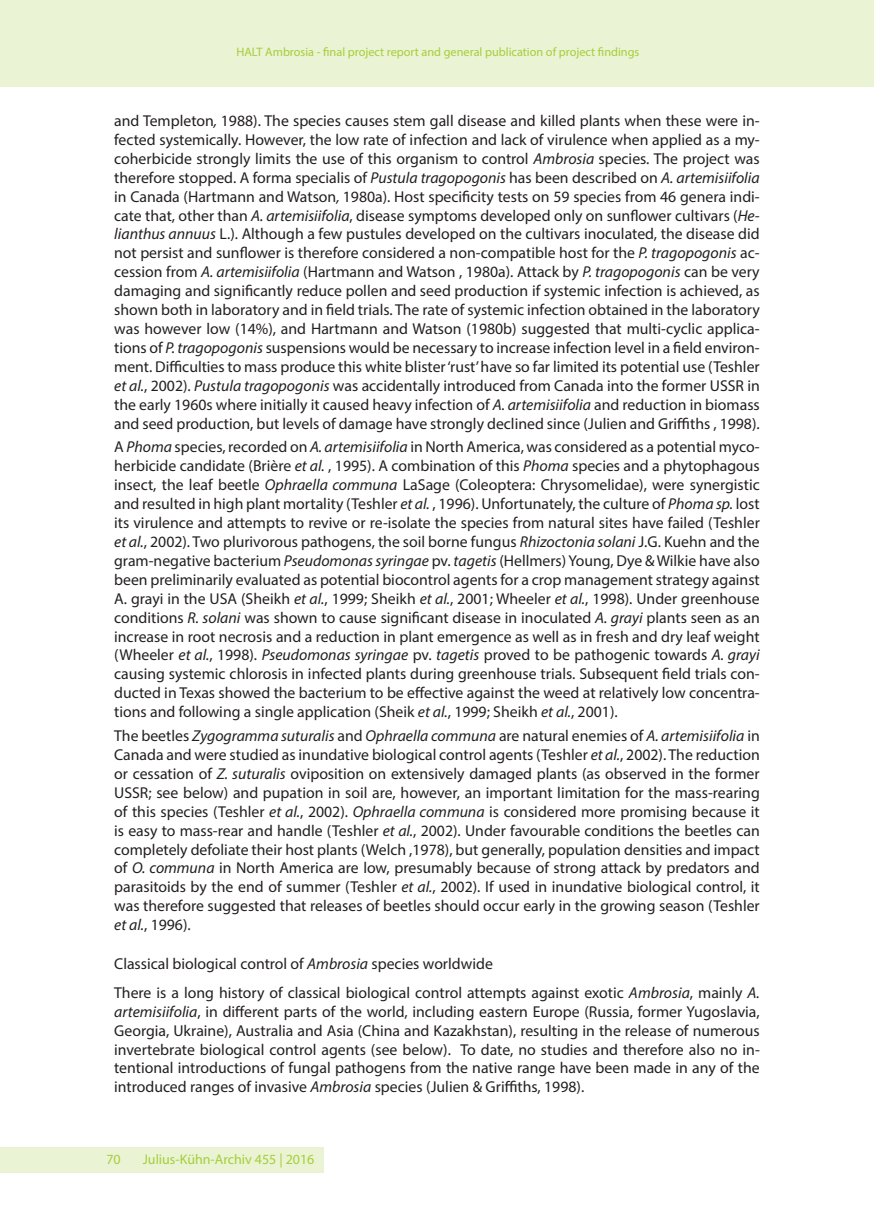
<style>
.page{position:relative;width:874px;height:1221px;background:#fff}
.page>*{position:absolute;margin:0;border:0;box-sizing:border-box;transform-origin:0 0}
.t1{font:15.75px/18.9px "Myriad Pro";color:#231f20;text-align:justify}
.t2{font:14px "Myriad Pro";color:#a6ce39}
.t3{font:12.25px "Myriad Pro";color:#a6ce39}
.s1{font-style:italic}
</style>
<div class="page">
<div style="left:0;top:0;width:857px;height:87px;background:#eaf3d4"></div>
<div style="left:858px;top:0;width:15px;height:87px;background:#eaf3d4"></div>
<div style="left:0;top:1147px;width:323px;height:25px;background:#eaf3d4"></div>
<p class="t3" style="left:236px;top:44px;width:404px">HALT Ambrosia - final project report and general publication of project findings</p>
<p class="t1" style="left:114px;top:111px;width:646px">and Templeton<span class="s1">,</span> 1988). The species causes stem gall disease and killed plants when these were in&shy;fected systemically. However, the low rate of infection and lack of virulence when applied as a my&shy;coherbicide strongly limits the use of this organism to control <span class="s1">Ambrosia</span> species. The project was therefore stopped. A forma specialis of <span class="s1">Pustula tragopogonis</span> has been described on <span class="s1">A. artemisiifolia </span>in Canada (Hartmann and Watson<span class="s1">,</span> 1980a). Host specificity tests on 59 species from 46 genera indi&shy;cate that, other than <span class="s1">A. artemisiifolia</span>, disease symptoms developed only on sunflower cultivars (<span class="s1">He&shy;lianthus annuus</span> L.). Although a few pustules developed on the cultivars inoculated, the disease did not persist and sunflower is therefore considered a non-compatible host for the <span class="s1">P. tragopogonis</span> ac&shy;cession from <span class="s1">A. artemisiifolia</span> (Hartmann and Watson , 1980a). Attack by <span class="s1">P. tragopogonis</span> can be very damaging and significantly reduce pollen and seed production if systemic infection is achieved, as shown both in laboratory and in field trials. The rate of systemic infection obtained in the laboratory was however low (14%), and Hartmann and Watson (1980b) suggested that multi-cyclic applica&shy;tions of <span class="s1">P. tragopogonis</span> suspensions would be necessary to increase infection level in a field environ&shy;ment. Difficulties to mass produce this white blister ‘rust’ have so far limited its potential use (Teshler <span class="s1">et al.</span>, 2002). <span class="s1">Pustula tragopogonis</span> was accidentally introduced from Canada into the former USSR in the early 1960s where initially it caused heavy infection of <span class="s1">A. artemisiifolia</span> and reduction in biomass and seed production, but levels of damage have strongly declined since (Julien and Griffiths , 1998).</p>
<p class="t1" style="left:114px;top:437px;width:646px">A <span class="s1">Phoma</span> species, recorded on <span class="s1">A. artemisiifolia</span> in North America, was considered as a potential myco&shy;herbicide candidate (Brière <span class="s1">et al.</span> , 1995). A combination of this <span class="s1">Phoma</span> species and a phytophagous insect, the leaf beetle <span class="s1">Ophraella communa</span> LaSage (Coleoptera: Chrysomelidae), were synergistic and resulted in high plant mortality (Teshler <span class="s1">et al.</span> , 1996). Unfortunately, the culture of <span class="s1">Phoma sp.</span> lost its virulence and attempts to revive or re-isolate the species from natural sites have failed (Teshler <span class="s1">et al.</span>, 2002). Two plurivorous pathogens, the soil borne fungus <span class="s1">Rhizoctonia solani</span> J.G. Kuehn and the gram-negative bacterium <span class="s1">Pseudomonas syringae</span> pv. <span class="s1">tagetis</span> (Hellmers) Young, Dye &amp; Wilkie have also been preliminarily evaluated as potential biocontrol agents for a crop management strategy against A. grayi in the USA (Sheikh <span class="s1">et al.</span>, 1999; Sheikh <span class="s1">et al.</span>, 2001; Wheeler <span class="s1">et al.</span>, 1998). Under greenhouse conditions <span class="s1">R. solani</span> was shown to cause significant disease in inoculated <span class="s1">A. grayi</span> plants seen as an increase in root necrosis and a reduction in plant emergence as well as in fresh and dry leaf weight (Wheeler <span class="s1">et al.</span>, 1998). <span class="s1">Pseudomonas syringae</span> pv. <span class="s1">tagetis</span> proved to be pathogenic towards <span class="s1">A. grayi </span>causing systemic chlorosis in infected plants during greenhouse trials. Subsequent field trials con&shy;ducted in Texas showed the bacterium to be effective against the weed at relatively low concentra&shy;tions and following a single application (Sheik <span class="s1">et al.</span>, 1999; Sheikh <span class="s1">et al.</span>, 2001).</p>
<p class="t1" style="left:114px;top:726px;width:646px">The beetles <span class="s1">Zygogramma suturalis</span> and <span class="s1">Ophraella communa</span> are natural enemies of <span class="s1">A. artemisiifolia</span> in Canada and were studied as inundative biological control agents (Teshler <span class="s1">et al.</span>, 2002). The reduction or cessation of <span class="s1">Z. suturalis</span> oviposition on extensively damaged plants (as observed in the former USSR; see below) and pupation in soil are, however, an important limitation for the mass-rearing of this species (Teshler <span class="s1">et al.</span>, 2002). <span class="s1">Ophraella communa</span> is considered more promising because it is easy to mass-rear and handle (Teshler <span class="s1">et al.</span>, 2002). Under favourable conditions the beetles can completely defoliate their host plants (Welch ,1978), but generally, population densities and impact of <span class="s1">O. communa</span> in North America are low, presumably because of strong attack by predators and parasitoids by the end of summer (Teshler <span class="s1">et al.</span>, 2002). If used in inundative biological control, it was therefore suggested that releases of beetles should occur early in the growing season (Teshler <span class="s1">et al.</span>, 1996).</p>
<p class="t1" style="left:114px;top:948px;width:646px;line-height:28.9px">Classical biological control of <span class="s1">Ambrosia</span> species worldwide<br>There is a long history of classical biological control attempts against exotic <span class="s1">Ambrosia</span>, mainly <span class="s1">A.</span></p>
<p class="t1" style="left:114px;top:1001px;width:646px"><span class="s1">artemisiifolia</span>, in different parts of the world, including eastern Europe (Russia, former Yugoslavia, Georgia, Ukraine), Australia and Asia (China and Kazakhstan), resulting in the release of numerous invertebrate biological control agents (see below). To date, no studies and therefore also no in&shy;tentional introductions of fungal pathogens from the native range have been made in any of the introduced ranges of invasive <span class="s1">Ambrosia</span> species (Julien &amp; Griffiths, 1998).</p>
<p class="t2" style="left:106px;top:1150px;width:16px">70</p>
<p class="t2" style="left:143px;top:1151px;width:173px">Julius-Kühn-Archiv 455 | 2016</p>
</div>
